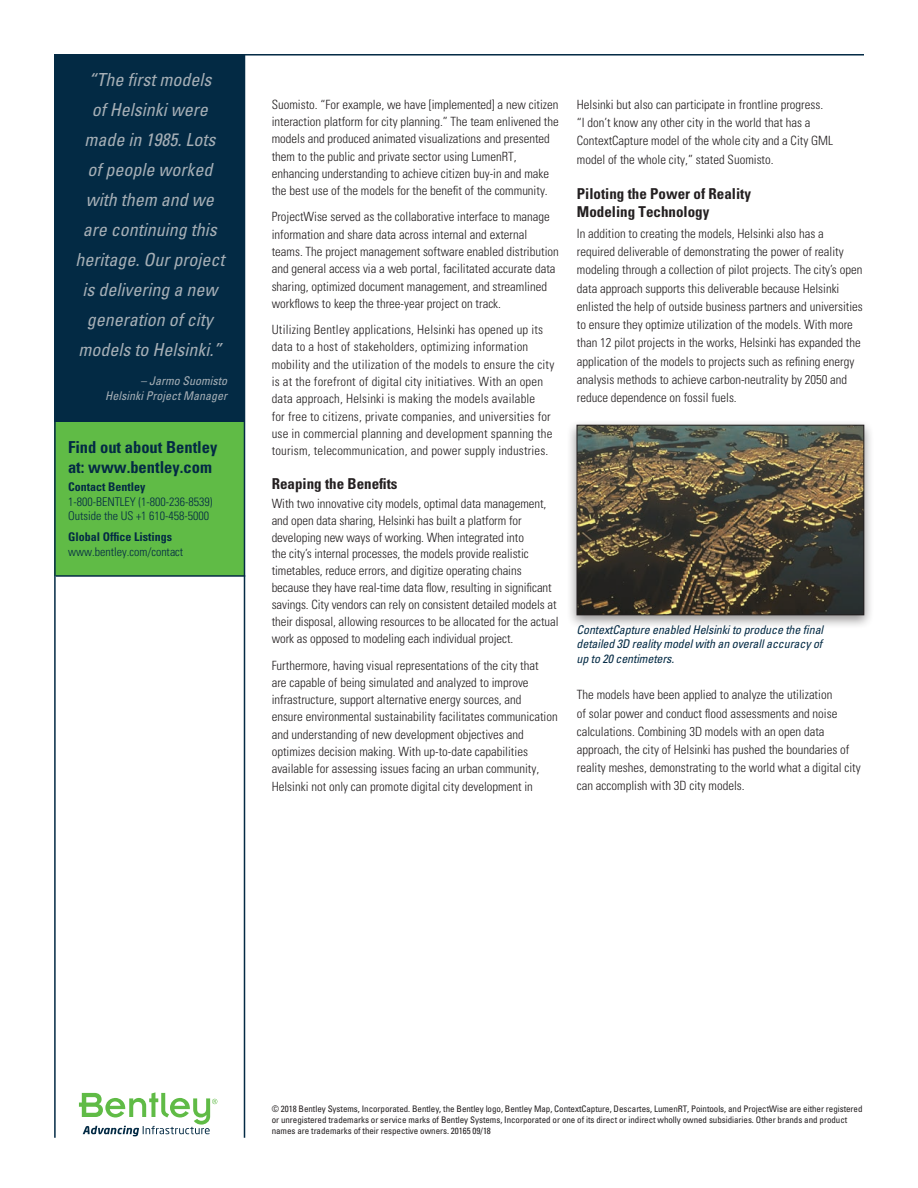
<style>
.page{position:relative;width:918px;height:1188px;background:#fff}
.page>*{position:absolute;margin:0;border:0;box-sizing:border-box;transform-origin:0 0}
.t1{font:italic condensed 18px/30px "Univers";color:#a6afb6;text-align:center}
.t2{font:700 condensed 16.5px/19.8px "Univers";color:#032a44}
.t3{font:700 condensed 15px/17.9px "Univers";color:#231f20}
.t4{font:300 condensed 12.75px/17.2px "Univers";color:#231f20}
.t5{font:italic condensed 12px/14.4px "Univers";letter-spacing:-.01em;color:#032a44;text-align:justify}
.t6{font:300 condensed 12px/14.4px "Univers";color:#032a44}
.t7{font:italic condensed 12px/14.4px "Univers";color:#a6afb6;text-align:right}
.t8{font:700 condensed 12px "Univers";color:#032a44}
.t9{font:condensed 9px/10.8px "Univers";letter-spacing:-.005em;color:#231f20}
</style>
<div class="page">
<div style="left:55px;top:195px;width:190px;height:381px;background:#60bb46"></div>
<hr style="left:56px;top:575px;width:189px;height:2px;background:#032a44">
<div style="left:55px;top:54px;width:190px;height:368px;background:#032a44"></div>
<hr style="left:244px;top:54px;width:1px;height:1084px;background:#032a44">
<hr style="left:54px;top:54px;width:2px;height:1084px;background:#032a44">
<hr style="left:56px;top:54px;width:808px;height:2px;background:#032a44">
<svg style="left:79px;top:1092px;width:138px;height:44px"></svg>
<div style="left:566px;top:419px;width:308px;height:211px;background:#231f20;opacity:.5"></div>
<svg style="left:576px;top:424px;width:289px;height:192px;background:#564f3d"></svg>
<h1 class="t1" style="left:75px;top:65px;width:150px">“The first models<br>of Helsinki were made in 1985. Lots of people worked with them and we are continuing this heritage. Our project is delivering a new generation of city models to Helsinki.”</h1>
<p class="t7" style="left:105px;top:374px;width:123px">– Jarmo Suomisto<br>Helsinki Project Manager</p>
<p class="t2" style="left:68px;top:437px;width:151px">Find out about Bentley at: www.bentley.com</p>
<p class="t8" style="left:68px;top:480px;width:79px">Contact Bentley</p>
<p class="t6" style="left:68px;top:494px;width:146px">1-800-BENTLEY (1-800-236-8539)<br>Outside the US +1 610-458-5000</p>
<p class="t8" style="left:68px;top:530px;width:105px">Global Office Listings</p>
<p class="t6" style="left:68px;top:544px;width:117px">www.bentley.com/contact</p>
<p class="t4" style="left:272px;top:96px;width:289px">Suomisto. “For example, we have [implemented] a new citizen interaction platform for city planning.” The team enlivened the models and produced animated visualizations and presented them to the public and private sector using LumenRT, enhancing understanding to achieve citizen buy-in and make the best use of the models for the benefit of the community.</p>
<p class="t4" style="left:272px;top:208px;width:289px">ProjectWise served as the collaborative interface to manage information and share data across internal and external teams. The project management software enabled distribution and general access via a web portal, facilitated accurate data sharing, optimized document management, and streamlined workflows to keep the three-year project on track.</p>
<p class="t4" style="left:272px;top:321px;width:284px">Utilizing Bentley applications, Helsinki has opened up its data to a host of stakeholders, optimizing information mobility and the utilization of the models to ensure the city is at the forefront of digital city initiatives. With an open data approach, Helsinki is making the models available<br>for free to citizens, private companies, and universities for use in commercial planning and development spanning the tourism, telecommunication, and power supply industries.</p>
<p class="t3" style="left:272px;top:474px;width:127px">Reaping the Benefits</p>
<p class="t4" style="left:272px;top:495px;width:288px">With two innovative city models, optimal data management, and open data sharing, Helsinki has built a platform for developing new ways of working. When integrated into<br>the city’s internal processes, the models provide realistic timetables, reduce errors, and digitize operating chains because they have real-time data flow, resulting in significant savings. City vendors can rely on consistent detailed models at their disposal, allowing resources to be allocated for the actual work as opposed to modeling each individual project.</p>
<p class="t4" style="left:272px;top:656px;width:288px">Furthermore, having visual representations of the city that<br>are capable of being simulated and analyzed to improve infrastructure, support alternative energy sources, and<br>ensure environmental sustainability facilitates communication and understanding of new development objectives and optimizes decision making. With up-to-date capabilities available for assessing issues facing an urban community, Helsinki not only can promote digital city development in</p>
<p class="t4" style="left:577px;top:95px;width:258px;line-height:18.3px">Helsinki but also can participate in frontline progress. “I don’t know any other city in the world that has a ContextCapture model of the whole city and a City GML model of the whole city,” stated Suomisto.</p>
<p class="t3" style="left:577px;top:185px;width:176px">Piloting the Power of Reality<br>Modeling Technology</p>
<p class="t4" style="left:577px;top:224px;width:287px;line-height:18.3px">In addition to creating the models, Helsinki also has a required deliverable of demonstrating the power of reality modeling through a collection of pilot projects. The city’s open data approach supports this deliverable because Helsinki enlisted the help of outside business partners and universities to ensure they optimize utilization of the models. With more than 12 pilot projects in the works, Helsinki has expanded the application of the models to projects such as refining energy analysis methods to achieve carbon-neutrality by 2050 and reduce dependence on fossil fuels.</p>
<p class="t5" style="left:577px;top:622px;width:248px">ContextCapture enabled Helsinki to produce the final detailed 3D reality model with an overall accuracy of up to 20 centimeters.</p>
<p class="t4" style="left:577px;top:686px;width:285px;line-height:18.3px">The models have been applied to analyze the utilization<br>of solar power and conduct flood assessments and noise calculations. Combining 3D models with an open data approach, the city of Helsinki has pushed the boundaries of reality meshes, demonstrating to the world what a digital city can accomplish with 3D city models.</p>
<p class="t9" style="left:272px;top:1104px;width:592px">© 2018 Bentley Systems, Incorporated. Bentley, the Bentley logo, Bentley Map, ContextCapture, Descartes, LumenRT, Pointools, and ProjectWise are either registered or unregistered trademarks or service marks of Bentley Systems, Incorporated or one of its direct or indirect wholly owned subsidiaries. Other brands and product names are trademarks of their respective owners. 20165 09/18</p>
</div>
